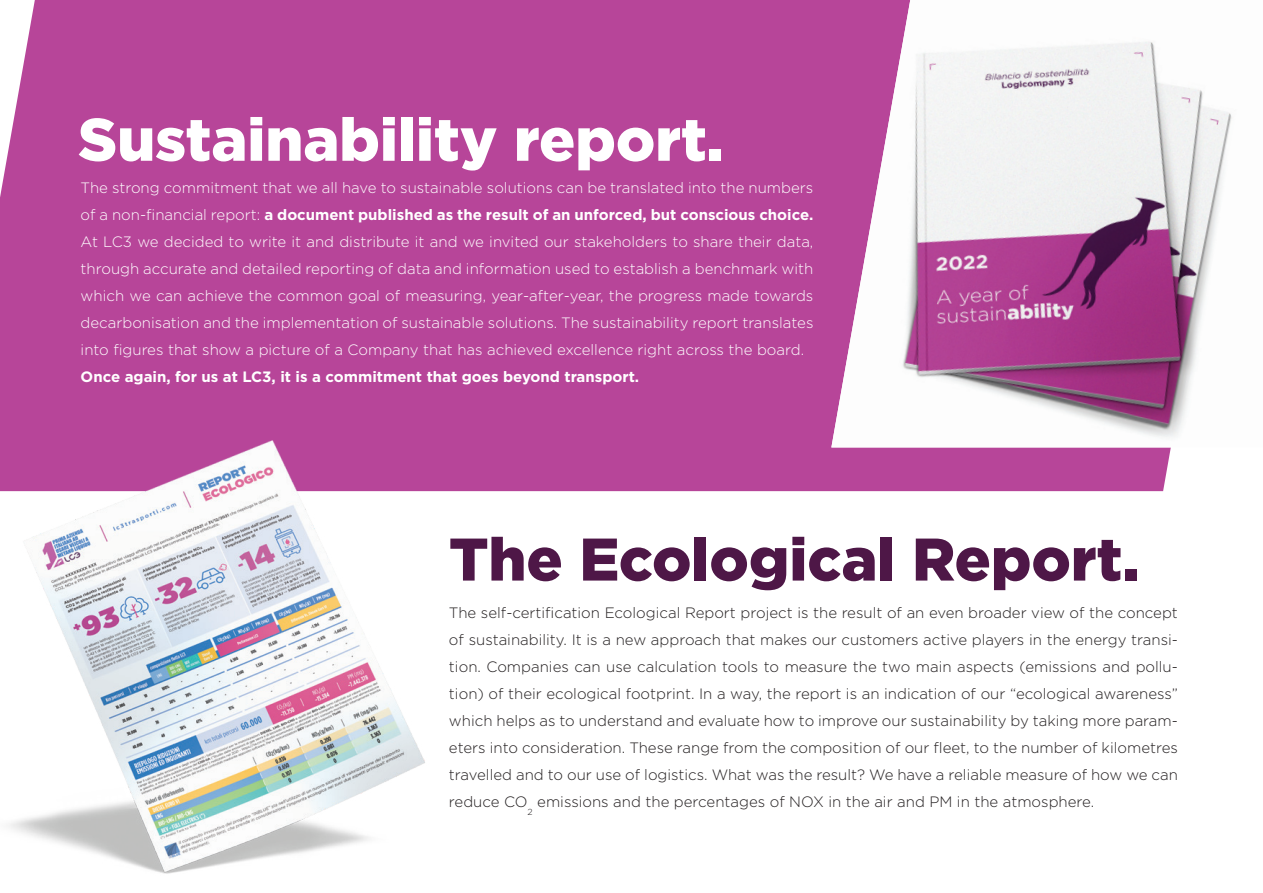
<style>
.page{position:relative;width:1263px;height:893px;background:#fff}
.page>*{position:absolute;margin:0;border:0;box-sizing:border-box;transform-origin:0 0}
.t1{font:900 60px "Gotham";color:#fff}
.t2{font:900 60px "Gotham";color:#4e1747}
.t3{font:300 15px/27px "Gotham";color:#231f20;text-align:justify}
.t4{font:300 15px/27px "Gotham";color:#fff;text-align:justify}
.t5{font:700 15px "Gotham";color:#fff}
.t6{font:300 8.7px "Gotham";color:#231f20}
.s1{font-weight:700}
</style>
<div class="page">
<div style="left:0;top:0;width:1171px;height:491px;background:#b74599"></div>
<img style="left:831px;top:0;width:401px;height:447px">
<img style="left:0;top:440px;width:443px;height:434px">
<h1 class="t1" style="left:78px;top:98px;width:647px">Sustainability report.</h1>
<p class="t4" style="left:81px;top:173px;width:734px">The strong commitment that we all have to sustainable solutions can be translated into the numbers of a non-financial report: <span class="s1">a document published as the result of an unforced, but conscious choice.<br></span>At LC3 we decided to write it and distribute it and we invited our stakeholders to share their data, through accurate and detailed reporting of data and information used to establish a benchmark with which we can achieve the common goal of measuring, year-after-year, the progress made towards decarbonisation and the implementation of sustainable solutions. The sustainability report translates into figures that show a picture of a Company that has achieved excellence right across the board.</p>
<p class="t5" style="left:81px;top:366px;width:560px">Once again, for us at LC3, it is a commitment that goes beyond transport.</p>
<h1 class="t2" style="left:449px;top:518px;width:692px">The Ecological Report.</h1>
<p class="t3" style="left:449px;top:598px;width:730px">The self-certification Ecological Report project is the result of an even broader view of the concept of sustainability. It is a new approach that makes our customers active players in the energy transi&shy;tion. Companies can use calculation tools to measure the two main aspects (emissions and pollu&shy;tion) of their ecological footprint. In a way, the report is an indication of our “ecological awareness” which helps as to understand and evaluate how to improve our sustainability by taking more param&shy;eters into consideration. These range from the composition of our fleet, to the number of kilometres travelled and to our use of logistics. What was the result? We have a reliable measure of how we can reduce CO</p>
<p class="t6" style="left:528px;top:806px;width:7px">2</p>
<p class="t3" style="left:537px;top:787px;width:558px">emissions and the percentages of NOX in the air and PM in the atmosphere.</p>
</div>
